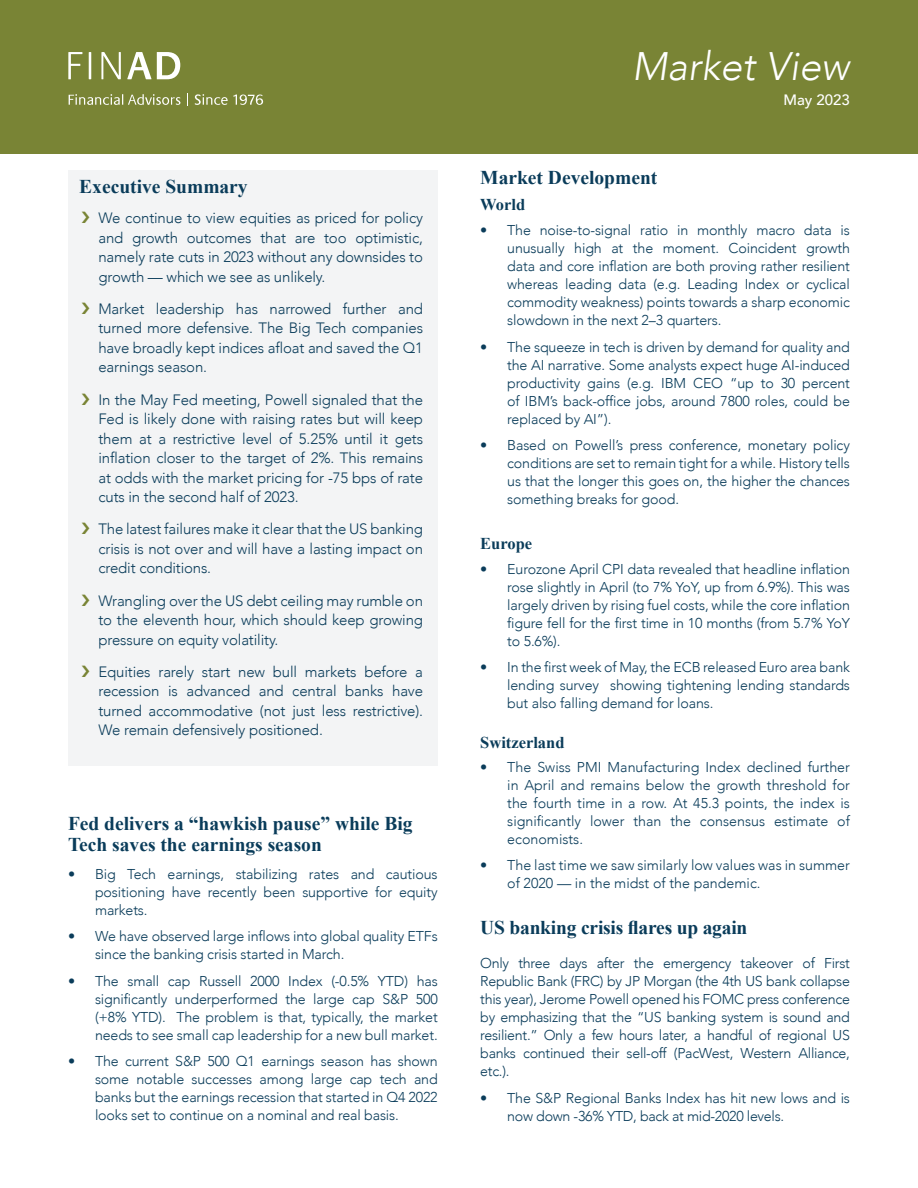
<style>
.page{position:relative;width:918px;height:1188px;background:#fff}
.page>*{position:absolute;margin:0;border:0;box-sizing:border-box;transform-origin:0 0}
.t1{font:italic 300 39.75px "Avenir";color:#fff}
.t2{font:700 19.5px/21px "Times New Roman";color:#0a3c5a}
.t3{font:700 16.5px "Times New Roman";color:#0a3c5a}
.t4{font:300 15px/19.5px "Avenir";letter-spacing:-.01em;color:#0a3c5a;text-align:justify}
.t5{font:500 15px "Avenir";color:#fff}
.t6{font:300 14.25px/18px "Avenir";letter-spacing:-.01em;color:#0a3c5a;text-align:justify}
.s1{color:#798435}
</style>
<div class="page">
<div style="left:68px;top:171px;width:370px;height:595px;background:#f3f4f5"></div>
<div style="left:0;top:0;width:918px;height:153px;background:#798435"></div>
<svg style="left:69px;top:94px;width:112px;height:11px"></svg>
<svg style="left:187px;top:93px;width:1px;height:13px"></svg>
<svg style="left:195px;top:94px;width:68px;height:11px"></svg>
<hr style="left:89px;top:52px;width:2px;height:27px;background:#fff">
<svg style="left:68px;top:52px;width:14px;height:27px"></svg>
<svg style="left:101px;top:52px;width:20px;height:27px"></svg>
<svg style="left:127px;top:52px;width:53px;height:27px"></svg>
<h2 class="t2" style="left:79px;top:176px;width:170px">Executive Summary</h2>
<p class="t4" style="left:98px;top:208px;width:326px;text-indent:-17px"><span class="s1">❯</span> We continue to view equities as priced for policy and growth outcomes that are too optimistic, namely rate cuts in 2023 without any downsides to growth — which we see as unlikely.</p>
<p class="t4" style="left:98px;top:299px;width:326px;text-indent:-17px"><span class="s1">❯</span> Market leadership has narrowed further and turned more defensive. The Big Tech companies have broadly kept indices afloat and saved the Q1 earnings season.</p>
<p class="t4" style="left:98px;top:390px;width:326px;text-indent:-17px"><span class="s1">❯</span> In the May Fed meeting, Powell signaled that the Fed is likely done with raising rates but will keep them at a restrictive level of 5.25% until it gets inflation closer to the target of 2%. This remains at odds with the market pricing for -75 bps of rate cuts in the second half of 2023.</p>
<p class="t4" style="left:98px;top:520px;width:326px;text-indent:-17px"><span class="s1">❯</span> The latest failures make it clear that the US banking crisis is not over and will have a lasting impact on credit conditions.</p>
<p class="t4" style="left:98px;top:591px;width:326px;text-indent:-17px"><span class="s1">❯</span> Wrangling over the US debt ceiling may rumble on to the eleventh hour, which should keep growing pressure on equity volatility.</p>
<p class="t4" style="left:98px;top:662px;width:326px;text-indent:-17px"><span class="s1">❯</span> Equities rarely start new bull markets before a recession is advanced and central banks have turned accommodative (not just less restrictive).<br>We remain defensively positioned.</p>
<h2 class="t2" style="left:68px;top:813px;width:346px">Fed delivers a “hawkish pause” while Big<br>Tech saves the earnings season</h2>
<p class="t6" style="left:95px;top:865px;width:344px;text-indent:-27px">• Big Tech earnings, stabilizing rates and cautious positioning have recently been supportive for equity markets.</p>
<p class="t6" style="left:95px;top:927px;width:344px;text-indent:-27px">• We have observed large inflows into global quality ETFs since the banking crisis started in March.</p>
<p class="t6" style="left:95px;top:972px;width:344px;text-indent:-27px">• The small cap Russell 2000 Index (-0.5% YTD) has significantly underperformed the large cap S&amp;P 500 (+8% YTD). The problem is that, typically, the market needs to see small cap leadership for a new bull market.</p>
<p class="t6" style="left:95px;top:1052px;width:344px;text-indent:-27px">• The current S&amp;P 500 Q1 earnings season has shown some notable successes among large cap tech and banks but the earnings recession that started in Q4 2022 looks set to continue on a nominal and real basis.</p>
<h1 class="t1" style="left:632px;top:43px;width:219px">Market View</h1>
<h2 class="t2" style="left:480px;top:166px;width:179px">Market Development</h2>
<p class="t3" style="left:480px;top:193px;width:46px">World</p>
<p class="t5" style="left:784px;top:87px;width:68px">May 2023</p>
<p class="t6" style="left:507px;top:221px;width:344px;text-indent:-27px">• The noise-to-signal ratio in monthly macro data is unusually high at the moment. Coincident growth data and core inflation are both proving rather resilient whereas leading data (e.g. Leading Index or cyclical commodity weakness) points towards a sharp economic slowdown in the next 2–3 quarters.</p>
<p class="t6" style="left:507px;top:338px;width:344px;text-indent:-27px">• The squeeze in tech is driven by demand for quality and the AI narrative. Some analysts expect huge AI-induced productivity gains (e.g. IBM CEO “up to 30 percent of IBM’s back-office jobs, around 7800 roles, could be replaced by AI”).</p>
<p class="t6" style="left:507px;top:436px;width:344px;text-indent:-27px">• Based on Powell’s press conference, monetary policy conditions are set to remain tight for a while. History tells us that the longer this goes on, the higher the chances something breaks for good.</p>
<p class="t3" style="left:480px;top:532px;width:53px">Europe</p>
<p class="t6" style="left:507px;top:560px;width:344px;text-indent:-27px">• Eurozone April CPI data revealed that headline inflation rose slightly in April (to 7% YoY, up from 6.9%). This was largely driven by rising fuel costs, while the core inflation figure fell for the first time in 10 months (from 5.7% YoY to 5.6%).</p>
<p class="t6" style="left:507px;top:658px;width:344px;text-indent:-27px">• In the first week of May, the ECB released Euro area bank lending survey showing tightening lending standards but also falling demand for loans.</p>
<p class="t3" style="left:480px;top:731px;width:86px">Switzerland</p>
<p class="t6" style="left:507px;top:758px;width:344px;text-indent:-27px">• The Swiss PMI Manufacturing Index declined further in April and remains below the growth threshold for the fourth time in a row. At 45.3 points, the index is significantly lower than the consensus estimate of economists.</p>
<p class="t6" style="left:507px;top:857px;width:344px;text-indent:-27px">• The last time we saw similarly low values was in summer of 2020 — in the midst of the pandemic.</p>
<h2 class="t2" style="left:480px;top:917px;width:269px">US banking crisis flares up again</h2>
<p class="t6" style="left:480px;top:954px;width:371px">Only three days after the emergency takeover of First Republic Bank (FRC) by JP Morgan (the 4th US bank collapse this year), Jerome Powell opened his FOMC press conference by emphasizing that the “US banking system is sound and resilient.” Only a few hours later, a handful of regional US banks continued their sell-off (PacWest, Western Alliance, etc.).</p>
<p class="t6" style="left:507px;top:1089px;width:344px;text-indent:-27px">• The S&amp;P Regional Banks Index has hit new lows and is now down -36% YTD, back at mid-2020 levels.</p>
</div>
